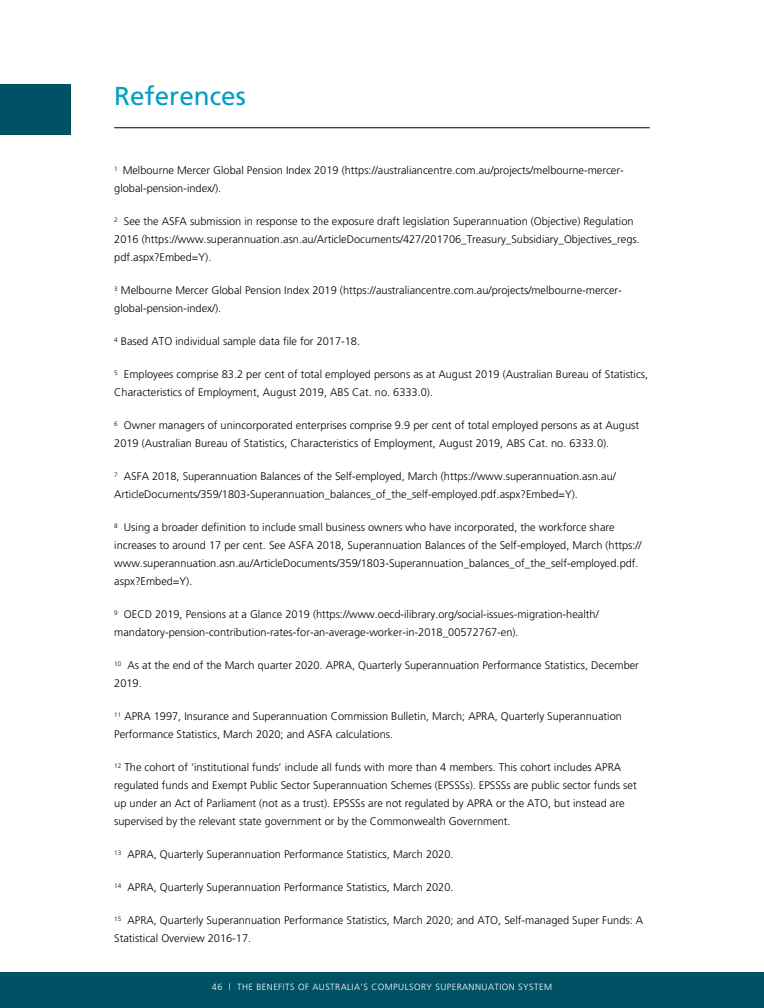
<style>
.page{position:relative;width:764px;height:1008px;background:#fff}
.page>*{position:absolute;margin:0;border:0;box-sizing:border-box;transform-origin:0 0}
.Headline{font:26px "Frutiger";color:#009fc3}
.Body_Text{font:300 11px/18px "Frutiger";color:#000}
.t1{font:300 9px "Frutiger";letter-spacing:.05em;color:#fff}
</style>
<div class="page">
<div style="left:0;top:972px;width:763px;height:36px;background:#005164"></div>
<div style="left:0;top:84px;width:70px;height:51px;background:#005164"></div>
<hr style="left:114px;top:128px;width:535px;height:1px;background:#000">
<p class="Headline" style="left:114px;top:80px;width:133px">References</p>
<p class="Body_Text" style="left:114px;top:162px;width:510px"><sup>1</sup> Melbourne Mercer Global Pension Index 2019 (https://australiancentre.com.au/projects/melbourne-mercer&shy;global-pension-index/).</p>
<p class="Body_Text" style="left:114px;top:213px;width:527px"><sup>2</sup> See the ASFA submission in response to the exposure draft legislation Superannuation (Objective) Regulation<br>2016 (https://www.superannuation.asn.au/ArticleDocuments/427/201706_Treasury_Subsidiary_Objectives_regs. pdf.aspx?Embed=Y).</p>
<p class="Body_Text" style="left:114px;top:282px;width:509px"><sup>3</sup> Melbourne Mercer Global Pension Index 2019 (https://australiancentre.com.au/projects/melbourne-mercer&shy;global-pension-index/).</p>
<p class="Body_Text" style="left:114px;top:333px;width:247px"><sup>4</sup> Based ATO individual sample data file for 2017-18.</p>
<p class="Body_Text" style="left:114px;top:366px;width:535px"><sup>5</sup> Employees comprise 83.2 per cent of total employed persons as at August 2019 (Australian Bureau of Statistics,<br>Characteristics of Employment, August 2019, ABS Cat. no. 6333.0).</p>
<p class="Body_Text" style="left:114px;top:417px;width:526px"><sup>6</sup> Owner managers of unincorporated enterprises comprise 9.9 per cent of total employed persons as at August<br>2019 (Australian Bureau of Statistics, Characteristics of Employment, August 2019, ABS Cat. no. 6333.0).</p>
<p class="Body_Text" style="left:114px;top:468px;width:503px"><sup>7</sup> ASFA 2018, Superannuation Balances of the Self-employed, March (https://www.superannuation.asn.au/<br>ArticleDocuments/359/1803-Superannuation_balances_of_the_self-employed.pdf.aspx?Embed=Y).</p>
<p class="Body_Text" style="left:114px;top:519px;width:528px"><sup>8</sup> Using a broader definition to include small business owners who have incorporated, the workforce share increases to around 17 per cent. See ASFA 2018, Superannuation Balances of the Self-employed, March (https:// www.superannuation.asn.au/ArticleDocuments/359/1803-Superannuation_balances_of_the_self-employed.pdf. aspx?Embed=Y).</p>
<p class="Body_Text" style="left:114px;top:606px;width:485px"><sup>9</sup> OECD 2019, Pensions at a Glance 2019 (https://www.oecd-ilibrary.org/social-issues-migration-health/ mandatory-pension-contribution-rates-for-an-average-worker-in-2018_00572767-en).</p>
<p class="Body_Text" style="left:114px;top:657px;width:526px"><sup>10</sup> As at the end of the March quarter 2020. APRA, Quarterly Superannuation Performance Statistics, December<br>2019.</p>
<p class="Body_Text" style="left:114px;top:708px;width:509px"><sup>11</sup> APRA 1997, Insurance and Superannuation Commission Bulletin, March; APRA, Quarterly Superannuation<br>Performance Statistics, March 2020; and ASFA calculations.</p>
<p class="Body_Text" style="left:114px;top:759px;width:523px"><sup>12</sup> The cohort of ‘institutional funds’ include all funds with more than 4 members. This cohort includes APRA regulated funds and Exempt Public Sector Superannuation Schemes (EPSSSs). EPSSSs are public sector funds set up under an Act of Parliament (not as a trust). EPSSSs are not regulated by APRA or the ATO, but instead are supervised by the relevant state government or by the Commonwealth Government.</p>
<p class="Body_Text" style="left:114px;top:846px;width:341px"><sup>13</sup> APRA, Quarterly Superannuation Performance Statistics, March 2020.</p>
<p class="Body_Text" style="left:114px;top:879px;width:341px"><sup>14</sup> APRA, Quarterly Superannuation Performance Statistics, March 2020.</p>
<p class="Body_Text" style="left:114px;top:912px;width:530px"><sup>15</sup> APRA, Quarterly Superannuation Performance Statistics, March 2020; and ATO, Self-managed Super Funds: A<br>Statistical Overview 2016-17.</p>
<p class="t1" style="left:212px;top:982px;width:341px">46 | THE BENEFITS OF AUSTRALIA’S COMPULSORY SUPERANNUATION SYSTEM</p>
</div>
